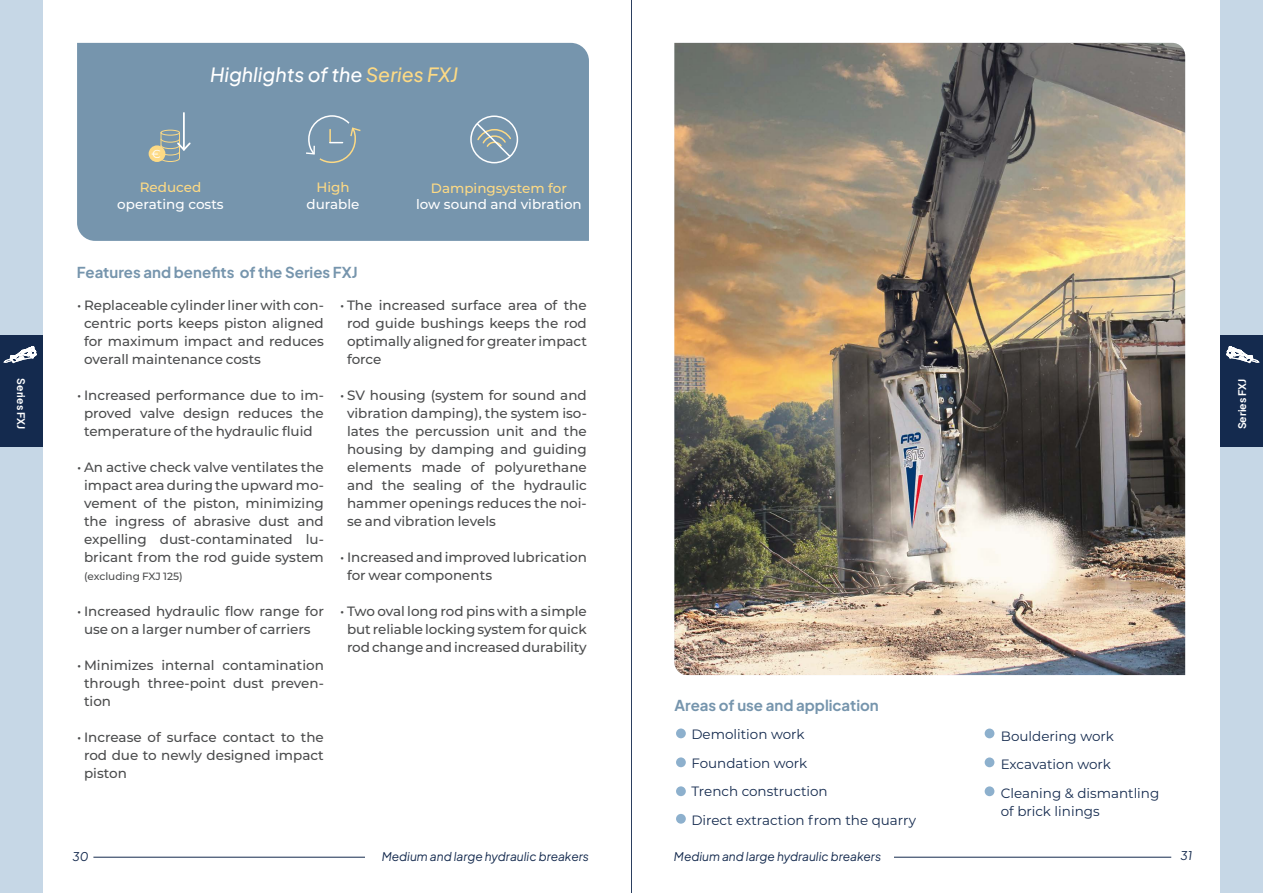
<style>
.page{position:relative;width:1263px;height:893px;background:#fff}
.page>*{position:absolute;margin:0;border:0;box-sizing:border-box;transform-origin:0 0}
.t1{font:italic 500 19.5px "Plus Jakarta Sans";color:#fff}
.t2{font:700 15px "Plus Jakarta Sans";color:#7695ad}
.t3{font:500 13.5px/18px "Montserrat";color:#4b4c4d;text-align:justify}
.t4{font:13.5px/28.5px "Montserrat";color:#142a4e}
.t5{font:500 13.5px "Montserrat";color:#fff}
.t6{font:500 13.5px "Montserrat";color:#fdda85}
.t7{font:italic 12px "Plus Jakarta Sans";color:#142a4e}
.t8{font:11.55px "Montserrat";color:#fff}
.t9{font:700 10.5px "Plus Jakarta Sans";color:#fff}
.t10{font:500 10.5px "Montserrat";color:#4b4c4d}
.s1{color:#fdda85}
</style>
<div class="page">
<hr style="left:93px;top:857px;width:459px;height:1px;background:#142a4e">
<hr style="left:714px;top:857px;width:457px;height:1px;background:#142a4e">
<div style="left:77px;top:43px;width:512px;height:198px;background:#7695ad"></div>
<svg style="left:305px;top:114px;width:57px;height:50px;background:#839daf"></svg>
<div style="left:470px;top:115px;width:48px;height:48px;border:2px solid #fff;border-radius:50%"></div>
<svg style="left:475px;top:122px;width:37px;height:37px"></svg>
<img style="left:674px;top:43px;width:511px;height:632px">
<div style="left:676px;top:728px;width:10px;height:10px;background:#8db0cd;border-radius:50%"></div>
<div style="left:985px;top:728px;width:9px;height:10px;background:#8db0cd;border-radius:50%"></div>
<div style="left:985px;top:757px;width:9px;height:10px;background:#8db0cd;border-radius:50%"></div>
<div style="left:985px;top:786px;width:9px;height:10px;background:#8db0cd;border-radius:50%"></div>
<div style="left:676px;top:786px;width:10px;height:10px;background:#8db0cd;border-radius:50%"></div>
<div style="left:676px;top:814px;width:10px;height:10px;background:#8db0cd;border-radius:50%"></div>
<div style="left:676px;top:757px;width:10px;height:10px;background:#8db0cd;border-radius:50%"></div>
<div style="left:1220px;top:0;width:43px;height:893px;background:#c6d7e6"></div>
<div style="left:1220px;top:335px;width:43px;height:111px;background:#142a4e"></div>
<svg style="left:1227px;top:346px;width:32px;height:17px"></svg>
<div style="left:0;top:0;width:43px;height:893px;background:#c6d7e6"></div>
<div style="left:0;top:335px;width:43px;height:111px;background:#142a4e"></div>
<svg style="left:4px;top:346px;width:32px;height:17px"></svg>
<div style="left:161px;top:130px;width:19px;height:6px;border:1px solid #fdda85;border-radius:50%"></div>
<div style="left:149px;top:145px;width:16px;height:17px;background:#fdda85;border-radius:50%"></div>
<hr style="left:183px;top:113px;width:2px;height:37px;background:#fff">
<svg style="left:160px;top:132px;width:32px;height:30px"></svg>
<div style="left:674px;top:848px;width:219px;height:13px;background:#fff"></div>
<div style="left:366px;top:848px;width:223px;height:13px;background:#fff"></div>
<hr style="left:631px;top:0;width:1px;height:893px;background:#142a4e">
<p class="t9" style="left:30px;top:378px;width:52px;rotate:90deg">Series FXJ</p>
<p class="t8" style="left:151px;top:146px;width:11px">€</p>
<h1 class="t1" style="left:210px;top:59px;width:250px">Highlights of the <span class="s1">Series FXJ</span></h1>
<p class="t6" style="left:140px;top:178px;width:63px">Reduced</p>
<p class="t5" style="left:117px;top:194px;width:108px">operating costs</p>
<p class="t6" style="left:316px;top:178px;width:35px">High</p>
<p class="t5" style="left:306px;top:194px;width:55px">durable</p>
<p class="t2" style="left:77px;top:260px;width:282px">Features and benefits of the Series FXJ</p>
<p class="t6" style="left:431px;top:179px;width:138px">Dampingsystem for</p>
<p class="t5" style="left:416px;top:195px;width:167px">low sound and vibration</p>
<p class="t3" style="left:84px;top:296px;width:241px;text-indent:-7px">• Replaceable cylinder liner with con&shy;centric ports keeps piston aligned for maximum impact and reduces overall maintenance costs</p>
<p class="t3" style="left:77px;top:386px;width:248px;text-align:center">• Increased performance due to im&shy;proved valve design reduces the temperature of the hydraulic fluid</p>
<p class="t3" style="left:77px;top:458px;width:248px;text-align:center">• An active check valve ventilates the impact area during the upward mo&shy;vement of the piston, minimizing the ingress of abrasive dust and expelling dust-contaminated lu&shy;bricant from the rod guide system</p>
<p class="t10" style="left:84px;top:569px;width:100px">(excluding FXJ 125)</p>
<p class="t3" style="left:77px;top:602px;width:248px;text-align:center">• Increased hydraulic flow range for use on a larger number of carriers</p>
<p class="t3" style="left:84px;top:656px;width:241px;text-indent:-7px">• Minimizes internal contamination through three-point dust preven&shy;tion</p>
<p class="t3" style="left:84px;top:728px;width:241px;text-indent:-7px">• Increase of surface contact to the rod due to newly designed impact piston</p>
<p class="t3" style="left:347px;top:296px;width:241px;text-indent:-7px">• The increased surface area of the rod guide bushings keeps the rod optimally aligned for greater impact force</p>
<p class="t3" style="left:347px;top:386px;width:241px;text-indent:-7px">• SV housing (system for sound and vibration damping), the system iso&shy;lates the percussion unit and the housing by damping and guiding elements made of polyurethane and the sealing of the hydraulic hammer openings reduces the noi&shy;se and vibration levels</p>
<p class="t3" style="left:347px;top:548px;width:241px;text-indent:-7px">• Increased and improved lubrication for wear components</p>
<p class="t3" style="left:340px;top:602px;width:248px;text-align:center">• Two oval long rod pins with a simple but reliable locking system for quick rod change and increased durability</p>
<p class="t2" style="left:674px;top:693px;width:206px">Areas of use and application</p>
<p class="t4" style="left:691px;top:720px;width:226px">Demolition work<br>Foundation work<br>Trench construction<br>Direct extraction from the quarry</p>
<p class="t4" style="left:1001px;top:721px;width:160px">Bouldering work<br>Excavation work<br>Cleaning &amp; dismantling</p>
<p class="t4" style="left:1001px;top:796px;width:100px">of brick linings</p>
<p class="t7" style="left:72px;top:847px;width:18px">30</p>
<p class="t7" style="left:1180px;top:846px;width:13px">31</p>
<p class="t7" style="left:382px;top:846px;width:209px">Medium and large hydraulic breakers</p>
<p class="t7" style="left:674px;top:847px;width:209px">Medium and large hydraulic breakers</p>
<p class="t9" style="left:1233px;top:429px;width:52px;rotate:-90deg">Series FXJ</p>
</div>
